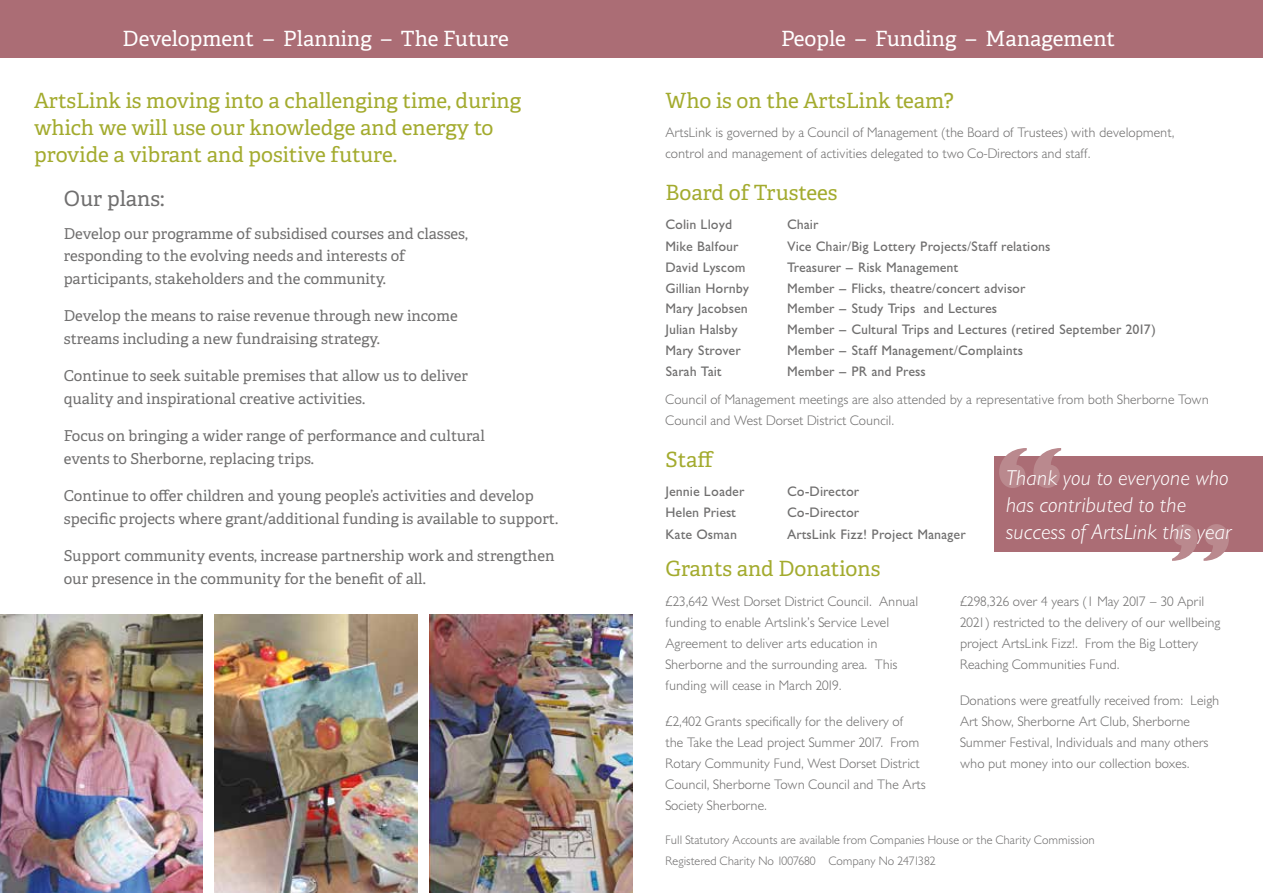
<style>
.page{position:relative;width:1263px;height:893px;background:#fff}
.page>*{position:absolute;margin:0;border:0;box-sizing:border-box;transform-origin:0 0}
.t1{font:21px/27px "Adelle PE";color:#a3ab2e}
.t2{font:italic 300 21px/27px "Gill Sans SB";color:#fff}
.t3{font:21px "Adelle PE";color:#fff}
.t4{font:21px "Adelle PE";color:#706f6f}
.t5{font:15px/22.5px "Adelle PE";color:#706f6f}
.t6{font:300 13.5px/21px "Gill Sans SB";color:#706f6f}
.t7{font:13.5px "Gill Sans SB";color:#706f6f}
.t8{font:300 12px/21.3px "Gill Sans SB";color:#706f6f}
</style>
<div class="page">
<div style="left:0;top:0;width:1263px;height:58px;background:#ab6d75"></div>
<img style="left:215px;top:614px;width:202px;height:279px">
<img style="left:430px;top:614px;width:202px;height:279px">
<img style="left:0;top:614px;width:202px;height:279px">
<div style="left:994px;top:456px;width:269px;height:96px;background:#ab6d75"></div>
<svg style="left:1172px;top:524px;width:57px;height:37px"></svg>
<svg style="left:999px;top:448px;width:62px;height:40px"></svg>
<h1 class="t3" style="left:123px;top:23px;width:388px">Development – Planning – The Future</h1>
<h1 class="t3" style="left:781px;top:23px;width:336px">People – Funding – Management</h1>
<h1 class="t1" style="left:34px;top:87px;width:489px">ArtsLink is moving into a challenging time, during which we will use our knowledge and energy to provide a vibrant and positive future.</h1>
<h1 class="t4" style="left:64px;top:183px;width:102px">Our plans:</h1>
<p class="t5" style="left:64px;top:222px;width:406px">Develop our programme of subsidised courses and classes, responding to the evolving needs and interests of participants, stakeholders and the community.</p>
<p class="t5" style="left:64px;top:304px;width:395px">Develop the means to raise revenue through new income streams including a new fundraising strategy.</p>
<p class="t5" style="left:64px;top:364px;width:406px">Continue to seek suitable premises that allow us to deliver quality and inspirational creative activities.</p>
<p class="t5" style="left:64px;top:424px;width:423px">Focus on bringing a wider range of performance and cultural events to Sherborne, replacing trips.</p>
<p class="t5" style="left:64px;top:484px;width:496px">Continue to offer children and young people’s activities and develop specific projects where grant/additional funding is available to support.</p>
<p class="t5" style="left:64px;top:544px;width:492px">Support community events, increase partnership work and strengthen our presence in the community for the benefit of all.</p>
<h1 class="t1" style="left:665px;top:87px;width:290px">Who is on the ArtsLink team?</h1>
<p class="t6" style="left:665px;top:122px;width:510px">ArtsLink is governed by a Council of Management (the Board of Trustees) with development, control and management of activities delegated to two Co-Directors and staff.</p>
<h1 class="t1" style="left:665px;top:178px;width:173px">Board of Trustees</h1>
<p class="t7" style="left:665px;top:217px;width:68px">Colin Lloyd</p>
<p class="t7" style="left:787px;top:217px;width:33px">Chair</p>
<p class="t7" style="left:665px;top:239px;width:74px">Mike Balfour</p>
<p class="t7" style="left:787px;top:239px;width:265px">Vice Chair/Big Lottery Projects/Staff relations</p>
<p class="t7" style="left:665px;top:260px;width:82px">David Lyscom</p>
<p class="t7" style="left:787px;top:260px;width:173px">Treasurer – Risk Management</p>
<p class="t7" style="left:665px;top:281px;width:85px">Gillian Hornby</p>
<p class="t7" style="left:787px;top:281px;width:240px">Member – Flicks, theatre/concert advisor</p>
<p class="t7" style="left:665px;top:301px;width:84px">Mary Jacobsen</p>
<p class="t7" style="left:787px;top:301px;width:212px">Member – Study Trips and Lectures</p>
<p class="t7" style="left:665px;top:322px;width:74px">Julian Halsby</p>
<p class="t7" style="left:787px;top:322px;width:370px">Member – Cultural Trips and Lectures (retired September 2017)</p>
<p class="t7" style="left:665px;top:343px;width:77px">Mary Strover</p>
<p class="t7" style="left:787px;top:343px;width:237px">Member – Staff Management/Complaints</p>
<p class="t7" style="left:665px;top:364px;width:58px">Sarah Tait</p>
<p class="t7" style="left:787px;top:364px;width:140px">Member – PR and Press</p>
<p class="t6" style="left:665px;top:389px;width:545px">Council of Management meetings are also attended by a representative from both Sherborne Town<br>Council and West Dorset District Council.</p>
<h1 class="t1" style="left:665px;top:445px;width:50px">Staff</h1>
<p class="t7" style="left:665px;top:484px;width:80px">Jennie Loader</p>
<p class="t7" style="left:787px;top:484px;width:74px">Co-Director</p>
<p class="t7" style="left:665px;top:505px;width:72px">Helen Priest</p>
<p class="t7" style="left:787px;top:505px;width:74px">Co-Director</p>
<p class="t7" style="left:665px;top:527px;width:73px">Kate Osman</p>
<p class="t7" style="left:787px;top:527px;width:180px">ArtsLink Fizz! Project Manager</p>
<h1 class="t2" style="left:1006px;top:465px;width:228px">Thank you to everyone who has contributed to the success of ArtsLink this year</h1>
<h1 class="t1" style="left:665px;top:554px;width:216px">Grants and Donations</h1>
<p class="t6" style="left:665px;top:591px;width:254px">£23,642 West Dorset District Council. Annual funding to enable Artslink’s Service Level Agreement to deliver arts education in Sherborne and the surrounding area. This funding will cease in March 2019.</p>
<p class="t6" style="left:665px;top:711px;width:262px">£2,402 Grants specifically for the delivery of<br>the Take the Lead project Summer 2017. From Rotary Community Fund, West Dorset District Council, Sherborne Town Council and The Arts Society Sherborne.</p>
<p class="t6" style="left:960px;top:591px;width:262px">£298,326 over 4 years (1 May 2017 – 30 April 2021) restricted to the delivery of our wellbeing project ArtsLink Fizz!. From the Big Lottery Reaching Communities Fund.</p>
<p class="t6" style="left:960px;top:690px;width:261px">Donations were greatfully received from: Leigh Art Show, Sherborne Art Club, Sherborne Summer Festival, Individuals and many others who put money into our collection boxes.</p>
<p class="t8" style="left:665px;top:829px;width:431px">Full Statutory Accounts are available from Companies House or the Charity Commission<br>Registered Charity No 1007680 Company No 2471382</p>
</div>
